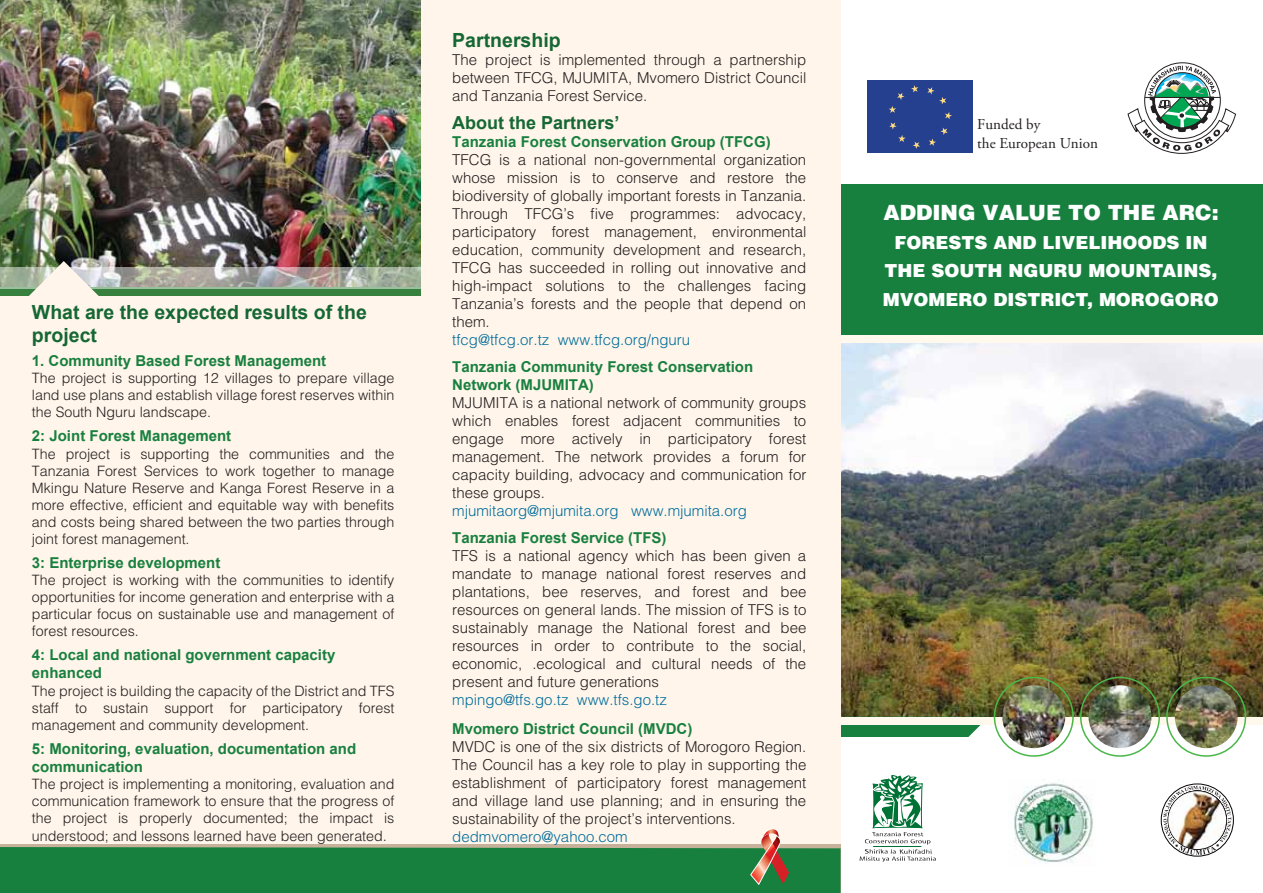
<style>
.page{position:relative;width:1263px;height:893px;background:#fff}
.page>*{position:absolute;margin:0;border:0;box-sizing:border-box;transform-origin:0 0}
.t1{font:900 21px "Helvetica LT Std";color:#fff}
.t2{font:700 19.5px/23.4px "Arial";color:#156734}
.t3{font:900 18px/28.5px "Helvetica LT Std";color:#fff;text-align:center}
.t4{font:700 18px "Arial";color:#156734}
.t5{font:15.15px/18.1px "Adobe Garamond Pro";color:#231f20}
.t6{font:300 15px/18px "Helvetica LT Std";color:#231f20;text-align:justify}
.t7{font:700 15px/18px "Arial";color:#18803f}
.t8{font:300 15px "Helvetica LT Std";color:#006d9b}
.t9{font:300 14.25px/17.1px "Helvetica LT Std";color:#231f20;text-align:justify}
.s1{font-size:15px}
</style>
<div class="page">
<div style="left:0;top:0;width:841px;height:853px;background:#fff5ea"></div>
<img style="left:0;top:0;width:421px;height:267px">
<img style="left:841px;top:343px;width:422px;height:374px">
<div style="left:840px;top:184px;width:423px;height:157px;background:#18803f"></div>
<svg style="left:841px;top:724px;width:148px;height:13px;background:#3e945d"></svg>
<div style="left:840px;top:336px;width:423px;height:7px;background:#fff8ec"></div>
<div style="left:840px;top:717px;width:423px;height:7px;background:#fff8ec"></div>
<div style="left:1166px;top:677px;width:80px;height:80px;border:2px solid #4bb749;border-radius:50%"></div>
<div style="left:1080px;top:677px;width:80px;height:80px;border:2px solid #4bb749;border-radius:50%"></div>
<div style="left:994px;top:677px;width:80px;height:80px;border:2px solid #4bb749;border-radius:50%"></div>
<img style="left:1014px;top:779px;width:79px;height:85px">
<svg style="left:859px;top:775px;width:77px;height:87px"></svg>
<svg style="left:1127px;top:66px;width:109px;height:88px"></svg>
<div style="left:867px;top:81px;width:105px;height:72px;background:#25408f"></div>
<svg style="left:913px;top:142px;width:7px;height:7px"></svg>
<svg style="left:889px;top:122px;width:17px;height:20px"></svg>
<svg style="left:889px;top:106px;width:7px;height:7px"></svg>
<svg style="left:897px;top:93px;width:7px;height:7px"></svg>
<svg style="left:911px;top:85px;width:7px;height:8px"></svg>
<svg style="left:927px;top:87px;width:19px;height:17px"></svg>
<svg style="left:945px;top:112px;width:7px;height:7px"></svg>
<svg style="left:929px;top:128px;width:19px;height:18px"></svg>
<div style="left:1161px;top:784px;width:72px;height:72px;border:1px solid #030303;border-radius:50%"></div>
<svg style="left:1163px;top:786px;width:68px;height:69px"></svg>
<img style="left:1168px;top:791px;width:58px;height:58px;border-radius:29px">
<div style="left:0;top:288px;width:421px;height:8px;background:#37803d"></div>
<svg style="left:0;top:267px;width:421px;height:21px;background:#acaea3"></svg>
<svg style="left:26px;top:261px;width:76px;height:35px"></svg>
<svg style="left:0;top:829px;width:840px;height:64px"></svg>
<img style="left:1002px;top:685px;width:63px;height:63px;border-radius:31px">
<img style="left:1088px;top:685px;width:63px;height:63px;border-radius:31px">
<img style="left:1175px;top:685px;width:63px;height:63px;border-radius:31px">
<div style="left:820px;top:0;width:20px;height:842px;background:#fff5ea"></div>
<h2 class="t2" style="left:32px;top:301px;width:336px">What are the expected results of the project</h2>
<p class="t7" style="left:32px;top:352px;width:296px">1. Community Based Forest Management</p>
<p class="t9" style="left:32px;top:369px;width:364px">The project is supporting 12 villages to prepare village land use plans and establish village forest reserves within the South Nguru landscape.</p>
<p class="t7" style="left:32px;top:428px;width:201px">2: Joint Forest Management</p>
<p class="t9" style="left:32px;top:445px;width:364px">The project is supporting the communities and the Tanzania Forest Services to work together to manage Mkingu Nature Reserve and Kanga Forest Reserve in a more effective, efficient and equitable way with benefits and costs being shared between the two parties through joint forest management.</p>
<p class="t7" style="left:32px;top:554px;width:190px">3: Enterprise development</p>
<p class="t9" style="left:32px;top:571px;width:364px">The project is working with the communities to identify opportunities for income generation and enterprise with a particular focus on sustainable use and management of forest resources.</p>
<p class="t7" style="left:32px;top:647px;width:305px">4: Local and national government capacity enhanced</p>
<p class="t9" style="left:32px;top:682px;width:364px">The project is building the capacity of the District and TFS staff to sustain support for participatory forest management and community development.</p>
<p class="t7" style="left:32px;top:740px;width:326px">5: Monitoring, evaluation, documentation and communication</p>
<p class="t9" style="left:32px;top:775px;width:364px">The project is implementing a monitoring, evaluation and communication framework to ensure that the progress of the project is properly documented; the impact is understood; and lessons learned have been generated<span class="s1">.</span></p>
<h2 class="t2" style="left:452px;top:29px;width:110px">Partnership</h2>
<p class="t6" style="left:452px;top:51px;width:356px">The project is implemented through a partnership between TFCG, MJUMITA, Mvomero District Council and Tanzania Forest Service.</p>
<p class="t4" style="left:452px;top:111px;width:169px">About the Partners’</p>
<p class="t7" style="left:452px;top:133px;width:320px">Tanzania Forest Conservation Group (TFCG)</p>
<p class="t6" style="left:452px;top:151px;width:356px">TFCG is a national non-governmental organization whose mission is to conserve and restore the biodiversity of globally important forests in Tanzania.<br>Through TFCG’s five programmes: advocacy, participatory forest management, environmental education, community development and research, TFCG has succeeded in rolling out innovative and high-impact solutions to the challenges facing Tanzania’s forests and the people that depend on them.</p>
<p class="t8" style="left:452px;top:330px;width:239px">tfcg@tfcg.or.tz www.tfcg.org/nguru</p>
<p class="t7" style="left:452px;top:358px;width:302px">Tanzania Community Forest Conservation<br>Network (MJUMITA)</p>
<p class="t6" style="left:452px;top:394px;width:356px">MJUMITA is a national network of community groups which enables forest adjacent communities to engage more actively in participatory forest management. The network provides a forum for capacity building, advocacy and communication for these groups.</p>
<p class="t8" style="left:452px;top:501px;width:296px">mjumitaorg@mjumita.org www.mjumita.org</p>
<p class="t7" style="left:452px;top:529px;width:216px">Tanzania Forest Service (TFS)</p>
<p class="t6" style="left:452px;top:547px;width:356px">TFS is a national agency which has been given a mandate to manage national forest reserves and plantations, bee reserves, and forest and bee resources on general lands. The mission of TFS is to sustainably manage the National forest and bee resources in order to contribute to the social, economic, .ecological and cultural needs of the present and future generations</p>
<p class="t8" style="left:452px;top:690px;width:216px">mpingo@tfs.go.tz www.tfs.go.tz</p>
<p class="t7" style="left:452px;top:720px;width:242px">Mvomero District Council (MVDC)</p>
<p class="t6" style="left:452px;top:737px;width:356px">MVDC is one of the six districts of Morogoro Region.<br>The Council has a key role to play in supporting the establishment of participatory forest management and village land use planning; and in ensuring the sustainability of the project’s interventions.</p>
<p class="t8" style="left:452px;top:827px;width:177px">dedmvomero@yahoo.com</p>
<p class="t5" style="left:977px;top:116px;width:122px">Funded by<br>the European Union</p>
<h1 class="t1" style="left:883px;top:199px;width:337px">ADDING VALUE TO THE ARC:</h1>
<p class="t3" style="left:883px;top:227px;width:337px">FORESTS AND LIVELIHOODS IN<br>THE SOUTH NGURU MOUNTAINS,<br>MVOMERO DISTRICT, MOROGORO</p>
</div>
